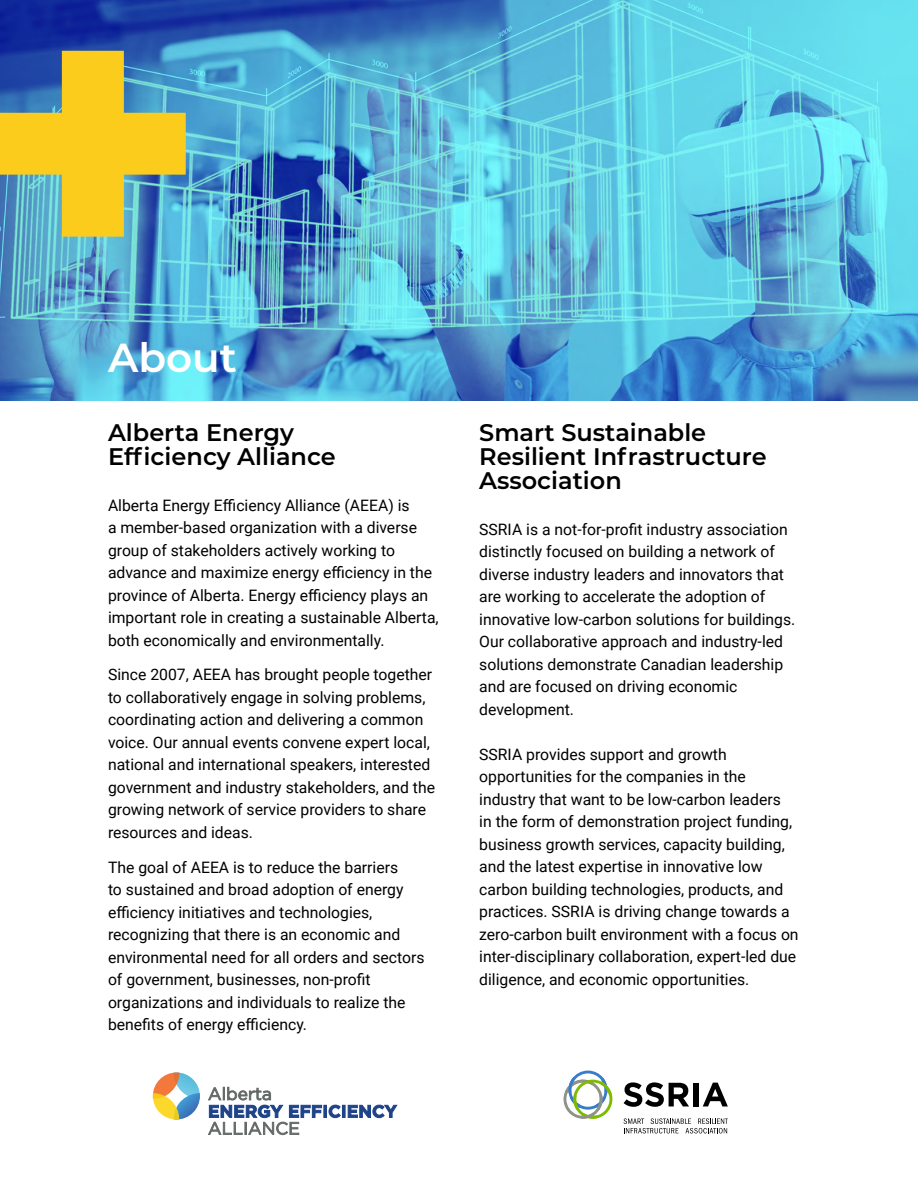
<style>
.page{position:relative;width:918px;height:1188px;background:#fff}
.page>*{position:absolute;margin:0;border:0;box-sizing:border-box;transform-origin:0 0}
.t1{font:600 40.5px "Montserrat";color:#fff}
.t2{font:600 24px/24px "Montserrat";color:#000}
.t3{font:15.75px/22.5px "Roboto";color:#000}
</style>
<div class="page">
<svg style="left:0;top:0;width:918px;height:401px;background:#55b0d5"></svg>
<svg style="left:208px;top:1087px;width:190px;height:49px"></svg>
<svg style="left:153px;top:1072px;width:47px;height:48px"></svg>
<svg style="left:624px;top:1082px;width:65px;height:25px"></svg>
<div style="left:693px;top:1083px;width:6px;height:23px;background:#000"></div>
<svg style="left:703px;top:1083px;width:25px;height:23px"></svg>
<svg style="left:624px;top:1118px;width:104px;height:15px"></svg>
<svg style="left:564px;top:1071px;width:48px;height:48px"></svg>
<svg style="left:0;top:51px;width:186px;height:186px;background:#aaaf65"></svg>
<h1 class="t1" style="left:108px;top:329px;width:130px">About</h1>
<h2 class="t2" style="left:108px;top:420px;width:229px">Alberta Energy<br>Efficiency Alliance</h2>
<p class="t3" style="left:108px;top:493px;width:332px">Alberta Energy Efficiency Alliance (AEEA) is<br>a member-based organization with a diverse group of stakeholders actively working to advance and maximize energy efficiency in the province of Alberta. Energy efficiency plays an important role in creating a sustainable Alberta, both economically and environmentally.</p>
<p class="t3" style="left:108px;top:663px;width:329px">Since 2007, AEEA has brought people together to collaboratively engage in solving problems, coordinating action and delivering a common voice. Our annual events convene expert local, national and international speakers, interested government and industry stakeholders, and the growing network of service providers to share resources and ideas.</p>
<p class="t3" style="left:108px;top:855px;width:318px">The goal of AEEA is to reduce the barriers<br>to sustained and broad adoption of energy efficiency initiatives and technologies, recognizing that there is an economic and environmental need for all orders and sectors of government, businesses, non-profit organizations and individuals to realize the benefits of energy efficiency.</p>
<h2 class="t2" style="left:479px;top:420px;width:289px">Smart Sustainable<br>Resilient Infrastructure<br>Association</h2>
<p class="t3" style="left:479px;top:517px;width:318px">SSRIA is a not-for-profit industry association distinctly focused on building a network of diverse industry leaders and innovators that are working to accelerate the adoption of innovative low-carbon solutions for buildings.<br>Our collaborative approach and industry-led solutions demonstrate Canadian leadership and are focused on driving economic development.</p>
<p class="t3" style="left:479px;top:742px;width:321px">SSRIA provides support and growth opportunities for the companies in the industry that want to be low-carbon leaders<br>in the form of demonstration project funding, business growth services, capacity building, and the latest expertise in innovative low carbon building technologies, products, and practices. SSRIA is driving change towards a zero-carbon built environment with a focus on inter-disciplinary collaboration, expert-led due diligence, and economic opportunities.</p>
</div>
